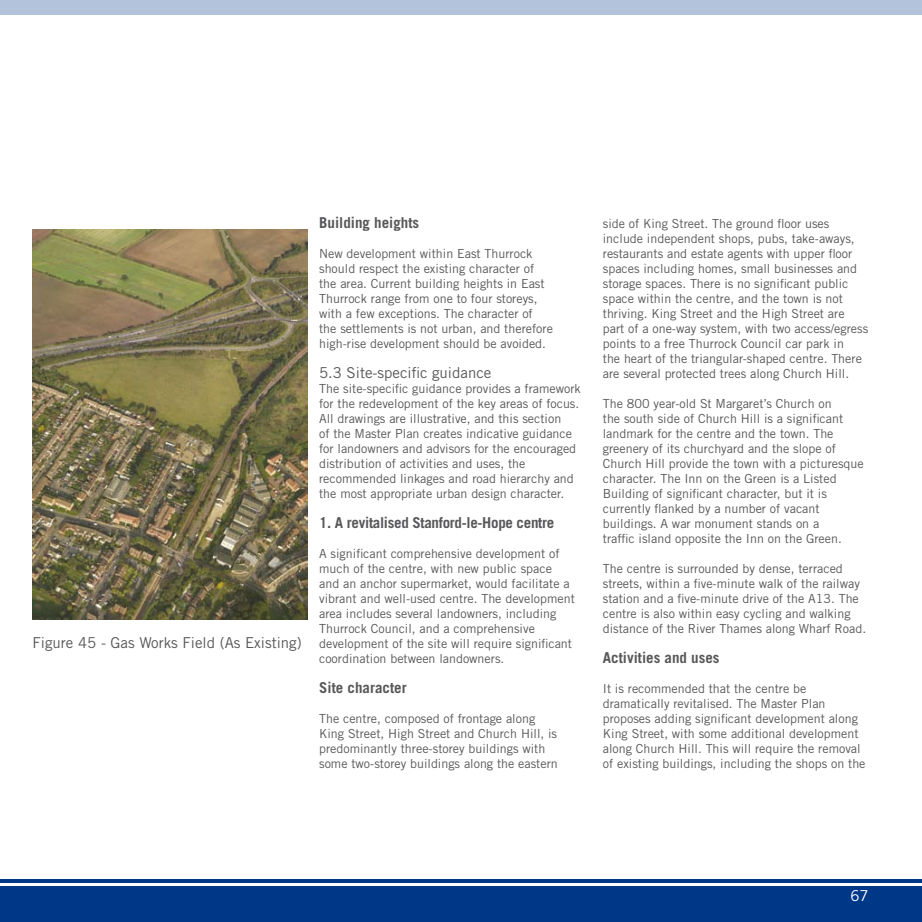
<style>
.page{position:relative;width:922px;height:922px;background:#fff}
.page>*{position:absolute;margin:0;border:0;box-sizing:border-box;transform-origin:0 0}
.t1{font:15px "Trade Gothic LT Std";color:#58585a}
.t2{font:700 15px "Trade Gothic LT Std";color:#58585a}
.t3{font:700 15px "Trade Gothic LT Std";letter-spacing:-.02em;color:#58585a}
.t4{font:15px "Trade Gothic LT Std";color:#fff}
.t5{font:12.5px/15px "Trade Gothic LT Std";color:#58585a}
</style>
<div class="page">
<div style="left:0;top:0;width:921px;height:14px;background:#b3c3db"></div>
<div style="left:0;top:886px;width:921px;height:35px;background:#003888"></div>
<hr style="left:0;top:879px;width:921px;height:3px;background:#003888">
<img style="left:33px;top:229px;width:274px;height:390px">
<p class="t1" style="left:33px;top:633px;width:270px">Figure 45 - Gas Works Field (As Existing)</p>
<p class="t2" style="left:319px;top:213px;width:102px">Building heights</p>
<p class="t5" style="left:319px;top:245px;width:235px">New development within East Thurrock should respect the existing character of the area. Current building heights in East Thurrock range from one to four storeys, with a few exceptions. The character of the settlements is not urban, and therefore high-rise development should be avoided.</p>
<p class="t1" style="left:319px;top:363px;width:174px">5.3 Site-specific guidance</p>
<p class="t5" style="left:319px;top:380px;width:263px">The site-specific guidance provides a framework for the redevelopment of the key areas of focus.<br>All drawings are illustrative, and this section<br>of the Master Plan creates indicative guidance for landowners and advisors for the encouraged distribution of activities and uses, the recommended linkages and road hierarchy and the most appropriate urban design character.</p>
<p class="t3" style="left:319px;top:513px;width:236px">1. A revitalised Stanford-le-Hope centre</p>
<p class="t5" style="left:319px;top:545px;width:257px">A significant comprehensive development of much of the centre, with new public space and an anchor supermarket, would facilitate a vibrant and well-used centre. The development area includes several landowners, including Thurrock Council, and a comprehensive development of the site will require significant coordination between landowners.</p>
<p class="t2" style="left:319px;top:678px;width:89px">Site character</p>
<p class="t5" style="left:319px;top:710px;width:240px">The centre, composed of frontage along King Street, High Street and Church Hill, is predominantly three-storey buildings with some two-storey buildings along the eastern</p>
<p class="t5" style="left:602px;top:215px;width:267px">side of King Street. The ground floor uses include independent shops, pubs, take-aways, restaurants and estate agents with upper floor spaces including homes, small businesses and storage spaces. There is no significant public space within the centre, and the town is not thriving. King Street and the High Street are part of a one-way system, with two access/egress points to a free Thurrock Council car park in<br>the heart of the triangular-shaped centre. There are several protected trees along Church Hill.</p>
<p class="t5" style="left:602px;top:395px;width:262px">The 800 year-old St Margaret’s Church on<br>the south side of Church Hill is a significant landmark for the centre and the town. The greenery of its churchyard and the slope of Church Hill provide the town with a picturesque character. The Inn on the Green is a Listed Building of significant character, but it is currently flanked by a number of vacant buildings. A war monument stands on a<br>traffic island opposite the Inn on the Green.</p>
<p class="t5" style="left:602px;top:560px;width:265px">The centre is surrounded by dense, terraced streets, within a five-minute walk of the railway station and a five-minute drive of the A13. The centre is also within easy cycling and walking distance of the River Thames along Wharf Road.</p>
<p class="t2" style="left:602px;top:648px;width:118px">Activities and uses</p>
<p class="t5" style="left:602px;top:680px;width:264px">It is recommended that the centre be dramatically revitalised. The Master Plan proposes adding significant development along King Street, with some additional development along Church Hill. This will require the removal of existing buildings, including the shops on the</p>
<p class="t4" style="left:850px;top:886px;width:20px">67</p>
</div>
